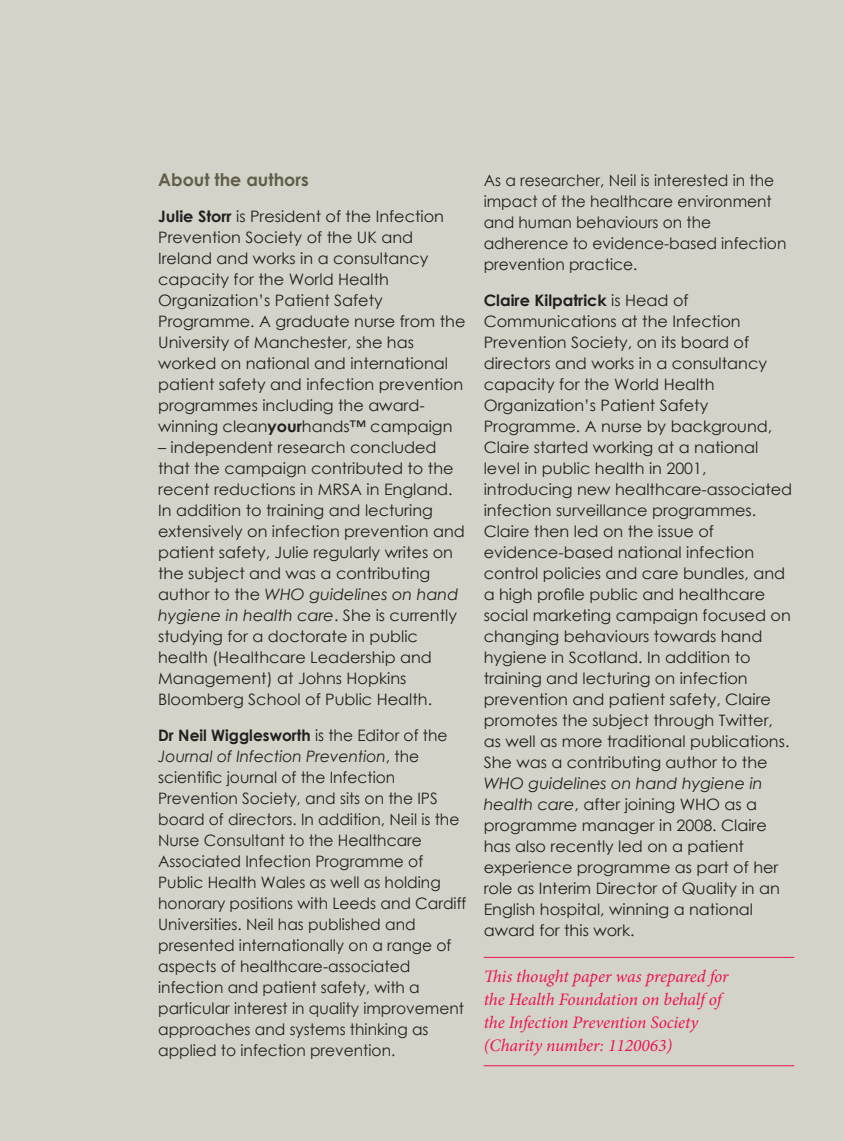
<style>
.page{position:relative;width:844px;height:1141px;background:#fff}
.page>*{position:absolute;margin:0;border:0;box-sizing:border-box;transform-origin:0 0}
.t1{font:italic 17.5px/22.8px "Minion Pro";letter-spacing:-.005em;color:#ed1450}
.t2{font:700 17.5px "Century Gothic";color:#615f4a}
.t3{font:15.75px/21px "Century Gothic";color:#231f20}
.s1{font-weight:700}
.s2{font-style:italic}
</style>
<div class="page">
<div style="left:0;top:0;width:843px;height:1141px;background:#d4d3c9"></div>
<hr style="left:483px;top:957px;width:311px;height:1px;background:#ed1450">
<hr style="left:483px;top:1065px;width:311px;height:1px;background:#ed1450">
<h3 class="t2" style="left:158px;top:166px;width:152px">About the authors</h3>
<p class="t3" style="left:158px;top:206px;width:309px"><span class="s1">Julie Storr</span> is President of the Infection Prevention Society of the UK and Ireland and works in a consultancy capacity for the World Health Organization’s Patient Safety Programme. A graduate nurse from the University of Manchester, she has worked on national and international patient safety and infection prevention programmes including the award&shy;winning clean<span class="s1">your</span>hands™ campaign</p>
<p class="t3" style="left:158px;top:437px;width:308px">– independent research concluded that the campaign contributed to the recent reductions in MRSA in England.<br>In addition to training and lecturing extensively on infection prevention and patient safety, Julie regularly writes on the subject and was a contributing author to the <span class="s2">WHO guidelines on hand hygiene in health care</span>. She is currently studying for a doctorate in public health (Healthcare Leadership and Management) at Johns Hopkins Bloomberg School of Public Health.</p>
<p class="t3" style="left:158px;top:724px;width:310px"><span class="s1">Dr Neil Wigglesworth</span> is the Editor of the <span class="s2">Journal of Infection Prevention</span>, the scientific journal of the Infection Prevention Society, and sits on the IPS board of directors. In addition, Neil is the Nurse Consultant to the Healthcare Associated Infection Programme of Public Health Wales as well as holding honorary positions with Leeds and Cardiff Universities. Neil has published and presented internationally on a range of aspects of healthcare-associated infection and patient safety, with a particular interest in quality improvement approaches and systems thinking as applied to infection prevention.</p>
<p class="t3" style="left:483px;top:170px;width:304px">As a researcher, Neil is interested in the impact of the healthcare environment and human behaviours on the adherence to evidence-based infection prevention practice.</p>
<p class="t3" style="left:483px;top:289px;width:310px"><span class="s1">Claire Kilpatrick</span> is Head of Communications at the Infection Prevention Society, on its board of directors and works in a consultancy capacity for the World Health Organization’s Patient Safety Programme. A nurse by background, Claire started working at a national level in public health in 2001, introducing new healthcare-associated infection surveillance programmes.<br>Claire then led on the issue of evidence-based national infection control policies and care bundles, and a high profile public and healthcare social marketing campaign focused on changing behaviours towards hand hygiene in Scotland. In addition to training and lecturing on infection prevention and patient safety, Claire promotes the subject through Twitter, as well as more traditional publications.<br>She was a contributing author to the <span class="s2">WHO guidelines on hand hygiene in health care</span>, after joining WHO as a programme manager in 2008. Claire has also recently led on a patient experience programme as part of her role as Interim Director of Quality in an English hospital, winning a national award for this work.</p>
<h5 class="t1" style="left:483px;top:965px;width:246px">This thought paper was prepared for the Health Foundation on behalf of the Infection Prevention Society (Charity number: 1120063)</h5>
</div>
